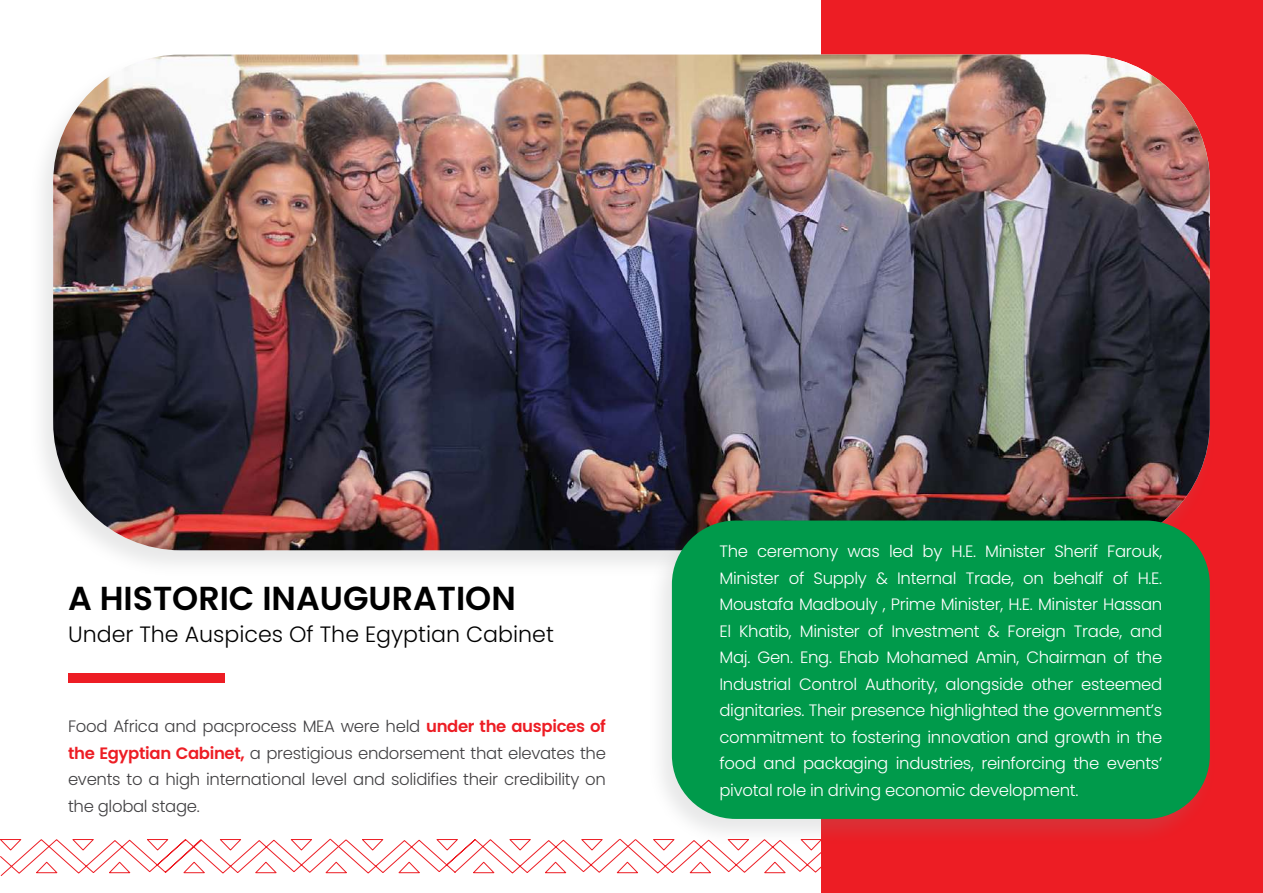
<style>
.page{position:relative;width:1263px;height:893px;background:#fff}
.page>*{position:absolute;margin:0;border:0;box-sizing:border-box;transform-origin:0 0}
.t1{font:600 33.3px "Poppins";color:#000}
.t2{font:300 22.2px "Poppins";color:#000}
.t3{font:300 16.5px/26.5px "Poppins";letter-spacing:-.02em;color:#fff;text-align:justify}
.t4{font:300 16.5px/26.5px "Poppins";letter-spacing:-.02em;color:#414042;text-align:justify}
.s1{font-weight:600;color:#ed1d24}
</style>
<div class="page">
<div style="left:822px;top:0;width:441px;height:893px;background:#ed1d24"></div>
<div style="left:29px;top:51px;width:1187px;height:526px;background:#86888a;opacity:.19"></div>
<img style="left:53px;top:55px;width:1157px;height:495px">
<div style="left:648px;top:517px;width:568px;height:329px;background:#86888a;opacity:.19"></div>
<div style="left:672px;top:521px;width:538px;height:298px;background:#009a4b;border-radius:64px"></div>
<div style="left:68px;top:673px;width:156px;height:10px;background:#ed1d24"></div>
<svg style="left:0;top:838px;width:859px;height:39px"></svg>
<h1 class="t1" style="left:68px;top:579px;width:449px">A HISTORIC INAUGURATION</h1>
<h2 class="t2" style="left:68px;top:621px;width:487px">Under The Auspices Of The Egyptian Cabinet</h2>
<p class="t4" style="left:68px;top:713px;width:539px">Food Africa and pacprocess MEA were held <span class="s1">under the auspices of the Egyptian Cabinet,</span> a prestigious endorsement that elevates the events to a high international level and solidifies their credibility on the global stage.</p>
<p class="t3" style="left:719px;top:538px;width:444px">The ceremony was led by H.E. Minister Sherif Farouk, Minister of Supply &amp; Internal Trade, on behalf of H.E.<br>Moustafa Madbouly , Prime Minister, H.E. Minister Hassan El Khatib, Minister of Investment &amp; Foreign Trade, and Maj. Gen. Eng. Ehab Mohamed Amin, Chairman of the Industrial Control Authority, alongside other esteemed dignitaries. Their presence highlighted the government’s commitment to fostering innovation and growth in the food and packaging industries, reinforcing the events’ pivotal role in driving economic development.</p>
</div>
